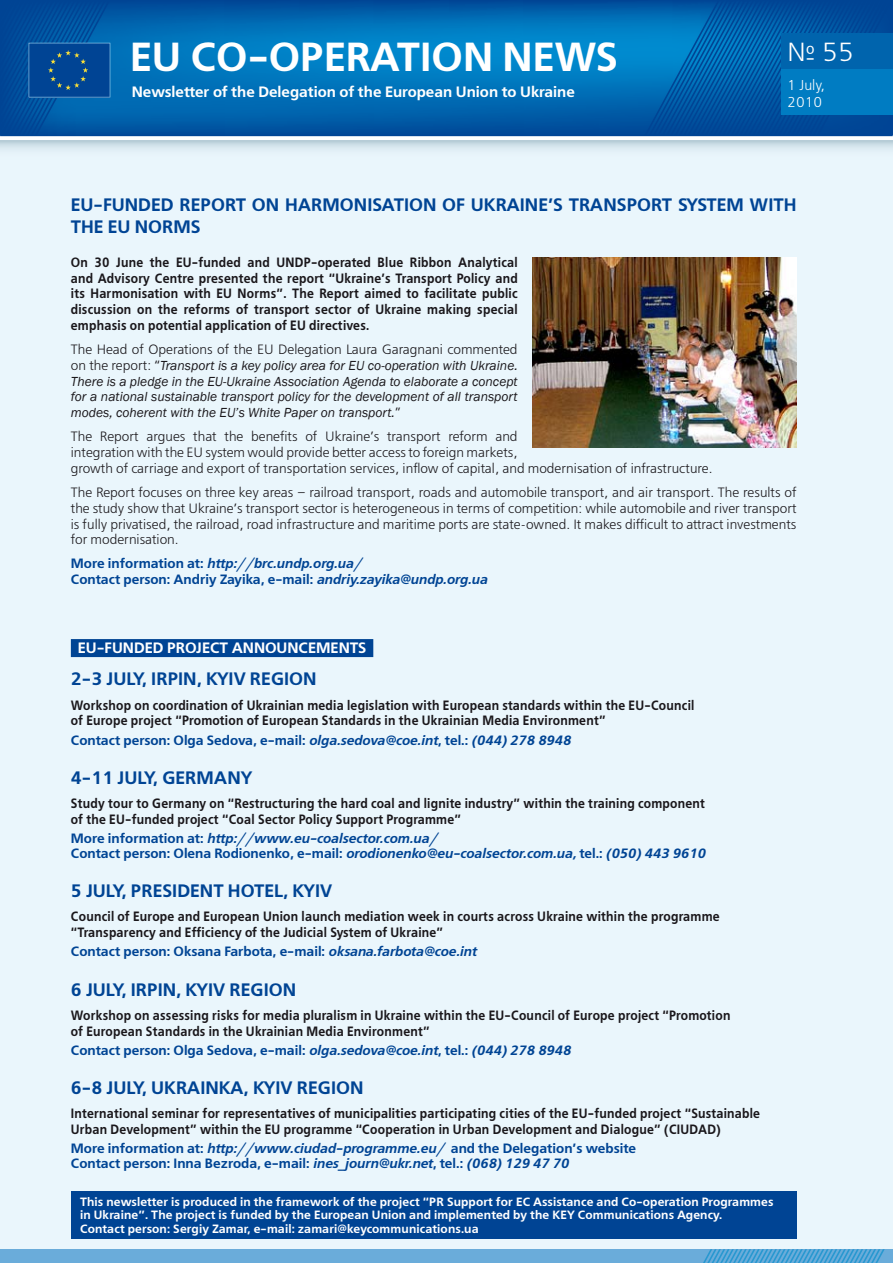
<style>
.page{position:relative;width:893px;height:1263px;background:#fff}
.page>*{position:absolute;margin:0;border:0;box-sizing:border-box;transform-origin:0 0}
.t1{font:700 40.5px "Free Set C";color:#fff}
.t2{font:26.1px "Free Set C";color:#fff}
.t3{font:700 18px/21.6px "Free Set C";color:#004494}
.t4{font:700 15px "Free Set C";color:#fff}
.t5{font:14.25px/17.1px "Free Set C";color:#fff}
.t6{font:700 13.5px/15.8px "Free Set C";letter-spacing:.02em;color:#1a171b;scale:.9 1}
.t7{font:13.5px/15.8px "Free Set C";color:#1a171b}
.t8{font:700 13.5px/15.8px "Free Set C";color:#004494}
.t9{font:italic 13.5px/15.8px "Franklin Gothic";color:#1a171b;text-align:justify}
.t10{font:italic 700 13.5px/15px "Free Set C";color:#004494}
.t11{font:700 12px/13.5px "Free Set C";letter-spacing:.01em;color:#fff}
.s1{font-family:"Free Set C";font-style:normal}
.s2{font-style:italic}
.s3{font-style:normal}
</style>
<div class="page">
<div style="left:0;top:141px;width:893px;height:1122px;background:#eaf6fc"></div>
<div style="left:0;top:1249px;width:893px;height:14px;background:#6aacda"></div>
<svg style="left:0;top:141px;width:893px;height:9px"></svg>
<img style="left:110px;top:1px;width:783px;height:134px">
<svg style="left:644px;top:0;width:248px;height:136px;background:#005aa6"></svg>
<svg style="left:703px;top:1249px;width:182px;height:14px"></svg>
<div style="left:781px;top:33px;width:112px;height:82px;background:#007cc2"></div>
<div style="left:781px;top:33px;width:112px;height:36px;background:#0064ad"></div>
<svg style="left:0;top:0;width:110px;height:136px;background:#034f9b"></svg>
<div style="left:71px;top:639px;width:302px;height:18px;background:#004494"></div>
<div style="left:71px;top:1191px;width:725px;height:47px;background:#004494"></div>
<img style="left:533px;top:258px;width:264px;height:190px">
<h1 class="t1" style="left:130px;top:32px;width:165px">EU Co-operation</h1>
<h1 class="t1" style="left:503px;top:32px;width:113px">News</h1>
<p class="t4" style="left:132px;top:83px;width:445px">Newsletter of the Delegation of the European Union to Ukraine</p>
<h2 class="t2" style="left:787px;top:37px;width:69px">№ 55</h2>
<p class="t5" style="left:787px;top:76px;width:39px">1 July,<br>2010</p>
<h3 class="t3" style="left:71px;top:195px;width:727px">EU-FUNDED REPORT ON HARMONISATION OF UKRAINE’S TRANSPORT SYSTEM WITH<br>THE EU NORMS</h3>
<p class="t6" style="left:71px;top:254px;width:498px;text-align:justify">On 30 June the EU-funded and UNDP-operated Blue Ribbon Analytical and Advisory Centre presented the report “Ukraine’s Transport Policy and its Harmonisation with EU Norms”. The Report aimed to facilitate public discussion on the reforms of transport sector of Ukraine making special emphasis on potential application of EU directives.</p>
<p class="t7" style="left:71px;top:342px;width:448px">The Head of Operations of the EU Delegation Laura Garagnani commented</p>
<p class="t9" style="left:71px;top:358px;width:448px"><span class="s1">on the report: “</span>Transport is a key policy area for EU co-operation with Ukraine.<br>There is a pledge in the EU-Ukraine Association Agenda to elaborate a concept for a national sustainable transport policy for the development of all transport modes, coherent with the EU’s White Paper on transport.<span class="s1">”</span></p>
<p class="t7" style="left:71px;top:429px;width:643px">The Report argues that the benefits of Ukraine’s transport reform and<br>integration with the EU system would provide better access to foreign markets,<br>growth of carriage and export of transportation services, inflow of capital, and modernisation of infrastructure.</p>
<p class="t7" style="left:71px;top:485px;width:727px;text-align:justify">The Report focuses on three key areas – railroad transport, roads and automobile transport, and air transport. The results of the study show that Ukraine’s transport sector is heterogeneous in terms of competition: while automobile and river transport is fully privatised, the railroad, road infrastructure and maritime ports are state-owned. It makes difficult to attract investments for modernisation.</p>
<p class="t8" style="left:71px;top:556px;width:418px">More information at: <span class="s2">http://brc.undp.org.ua/<br></span>Contact person: Andriy Zayika, e-mail: <span class="s2">andriy.zayika@undp.org.ua</span></p>
<p class="t4" style="left:78px;top:639px;width:290px">EU-FUNDED PROJECT ANNOUNCEMENTS</p>
<h3 class="t3" style="left:71px;top:669px;width:247px">2-3 JULY, IRPIN, KYIV REGION</h3>
<p class="t6" style="left:71px;top:697px;width:694px">Workshop on coordination of Ukrainian media legislation with European standards within the EU-Council of Europe project “Promotion of European Standards in the Ukrainian Media Environment”</p>
<p class="t8" style="left:71px;top:732px;width:501px">Contact person: Olga Sedova, e-mail: <span class="s2">olga.sedova@coe.int</span>, tel.: <span class="s2">(044) 278 8948</span></p>
<h3 class="t3" style="left:71px;top:767px;width:183px">4-11 JULY, GERMANY</h3>
<p class="t6" style="left:71px;top:796px;width:706px">Study tour to Germany on “Restructuring the hard coal and lignite industry” within the training component of the EU-funded project “Coal Sector Policy Support Programme”</p>
<p class="t10" style="left:71px;top:831px;width:636px"><span class="s3">More information at:</span> http://www.eu-coalsector.com.ua/<br><span class="s3">Contact person: Olena Rodionenko, e-mail:</span> orodionenko@eu-coalsector.com.ua, <span class="s3">tel.:</span> (050) 443 9610</p>
<h3 class="t3" style="left:71px;top:880px;width:263px">5 JULY, PRESIDENT HOTEL, KYIV</h3>
<p class="t6" style="left:71px;top:909px;width:722px">Council of Europe and European Union launch mediation week in courts across Ukraine within the programme “Transparency and Efficiency of the Judicial System of Ukraine”</p>
<p class="t8" style="left:71px;top:944px;width:407px">Contact person: Oksana Farbota, e-mail: <span class="s2">oksana.farbota@coe.int</span></p>
<h3 class="t3" style="left:71px;top:979px;width:227px">6 JULY, IRPIN, KYIV REGION</h3>
<p class="t6" style="left:71px;top:1007px;width:734px">Workshop on assessing risks for media pluralism in Ukraine within the EU-Council of Europe project “Promotion of European Standards in the Ukrainian Media Environment”</p>
<p class="t8" style="left:71px;top:1042px;width:501px">Contact person: Olga Sedova, e-mail: <span class="s2">olga.sedova@coe.int</span>, tel.: <span class="s2">(044) 278 8948</span></p>
<h3 class="t3" style="left:71px;top:1077px;width:294px">6-8 JULY, UKRAINKA, KYIV REGION</h3>
<p class="t6" style="left:71px;top:1106px;width:767px">International seminar for representatives of municipalities participating cities of the EU-funded project “Sustainable<br>Urban Development” within the EU programme “Cooperation in Urban Development and Dialogue” (CIUDAD)</p>
<p class="t8" style="left:71px;top:1141px;width:567px;line-height:15px">More information at: <span class="s2">http://www.ciudad-programme.eu/</span> and the Delegation’s website<br>Contact person: Inna Bezroda, e-mail: <span class="s2">ines_journ@ukr.net</span>, tel.: <span class="s2">(068) 129 47 70</span></p>
<p class="t11" style="left:80px;top:1195px;width:695px">This newsletter is produced in the framework of the project “PR Support for EC Assistance and Co-operation Programmes in Ukraine”. The project is funded by the European Union and implemented by the KEY Communications Agency.<br>Contact person: Sergiy Zamar, e-mail: zamari@keycommunications.ua</p>
</div>
